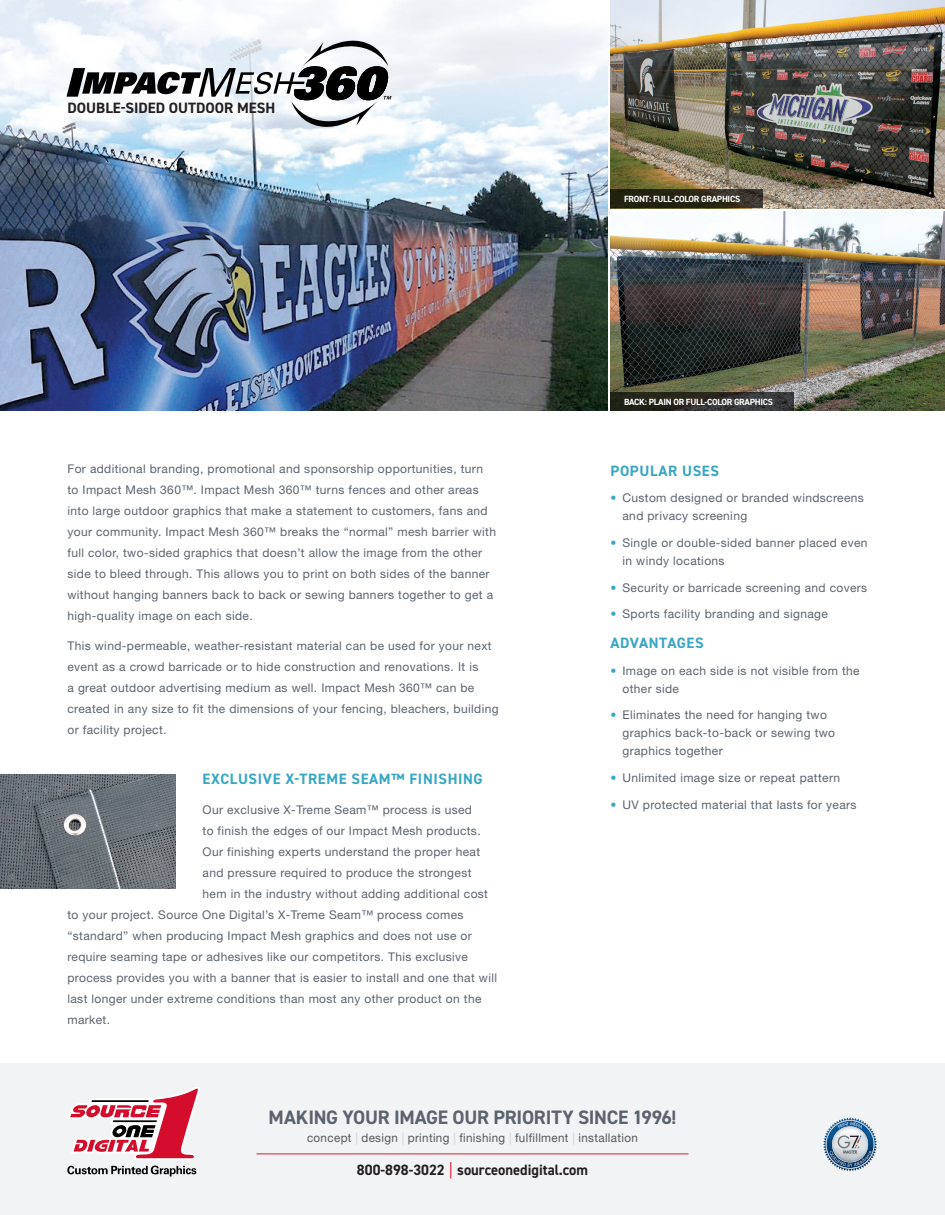
<style>
.page{position:relative;width:945px;height:1215px;background:#fff}
.page>*{position:absolute;margin:0;border:0;box-sizing:border-box;transform-origin:0 0}
.t1{font:700 19.5px "DIN2014";letter-spacing:-.015em;color:#5b646e}
.Headlines{font:700 15px "DIN2014";color:#231f20}
.Bullet_Copy{font:700 15px "DIN2014";letter-spacing:.04em;color:#38a7c4}
.Body_Copy_-_Multiple_Paragraphs{font:12px/21px "Helvetica Neue LT Std";letter-spacing:.03em;color:#5b646e}
.Body_Copy{font:12px "Helvetica Neue LT Std";letter-spacing:.03em;color:#5b646e}
.Bullet_Copy-2{font:12px/18px "Helvetica Neue LT Std";letter-spacing:.03em;color:#5b646e}
.t2{font:12px "Helvetica Neue LT Std";letter-spacing:.03em;color:#57585a}
.BULLET_LIST{font:700 9px "DIN2014";letter-spacing:-.03em;color:#fff}
.s1{color:#38a7c4}
.s2{color:#d1d2d4}
.s3{font-family:"Helvetica Neue LT Std";font-weight:400;font-size:16.5px;color:#e51836}
</style>
<div class="page">
<div style="left:0;top:1064px;width:945px;height:151px;background:#f2f3f4"></div>
<svg style="left:68px;top:1087px;width:132px;height:73px"></svg>
<svg style="left:67px;top:1166px;width:129px;height:10px"></svg>
<svg style="left:823px;top:1117px;width:54px;height:55px"></svg>
<hr style="left:256px;top:1154px;width:432px;height:1px;background:#e51836">
<img style="left:0;top:151px;width:608px;height:260px">
<img style="left:0;top:775px;width:176px;height:114px">
<img style="left:611px;top:211px;width:334px;height:200px">
<img style="left:610px;top:0;width:335px;height:208px">
<svg style="left:610px;top:189px;width:153px;height:19px;background:#2b2818"></svg>
<svg style="left:610px;top:392px;width:184px;height:19px;background:#2d2d28"></svg>
<svg style="left:0;top:0;width:608px;height:151px;fill:#f0f5f9"></svg>
<svg style="left:67px;top:41px;width:324px;height:86px"></svg>
<p class="Headlines" style="left:68px;top:98px;width:209px">DOUBLE-SIDED OUTDOOR MESH</p>
<p class="Body_Copy_-_Multiple_Paragraphs" style="left:68px;top:458px;width:430px">For additional branding, promotional and sponsorship opportunities, turn to Impact Mesh 360™. Impact Mesh 360™ turns fences and other areas into large outdoor graphics that make a statement to customers, fans and your community. Impact Mesh 360™ breaks the “normal” mesh barrier with full color, two-sided graphics that doesn’t allow the image from the other side to bleed through. This allows you to print on both sides of the banner without hanging banners back to back or sewing banners together to get a high-quality image on each side.</p>
<p class="Body_Copy_-_Multiple_Paragraphs" style="left:68px;top:635px;width:433px">This wind-permeable, weather-resistant material can be used for your next event as a crowd barricade or to hide construction and renovations. It is<br>a great outdoor advertising medium as well. Impact Mesh 360™ can be created in any size to fit the dimensions of your fencing, bleachers, building or facility project.</p>
<p class="Bullet_Copy" style="left:203px;top:769px;width:282px">EXCLUSIVE X-TREME SEAM™ FINISHING</p>
<p class="Body_Copy" style="left:203px;top:803px;width:271px">Our exclusive X-Treme Seam™ process is used</p>
<p class="Body_Copy" style="left:203px;top:824px;width:280px">to finish the edges of our Impact Mesh products.</p>
<p class="Body_Copy" style="left:203px;top:845px;width:279px">Our finishing experts understand the proper heat</p>
<p class="Body_Copy" style="left:203px;top:866px;width:270px">and pressure required to produce the strongest</p>
<p class="Body_Copy" style="left:203px;top:887px;width:287px">hem in the industry without adding additional cost</p>
<p class="Body_Copy" style="left:68px;top:908px;width:398px">to your project. Source One Digital’s X-Treme Seam™ process comes</p>
<p class="Body_Copy" style="left:68px;top:929px;width:406px">“standard” when producing Impact Mesh graphics and does not use or</p>
<p class="Body_Copy" style="left:68px;top:950px;width:402px">require seaming tape or adhesives like our competitors. This exclusive</p>
<p class="Body_Copy" style="left:68px;top:971px;width:431px">process provides you with a banner that is easier to install and one that will</p>
<p class="Body_Copy" style="left:68px;top:992px;width:415px">last longer under extreme conditions than most any other product on the</p>
<p class="Body_Copy" style="left:68px;top:1013px;width:44px">market.</p>
<p class="BULLET_LIST" style="left:624px;top:193px;width:118px">FRONT: FULL-COLOR GRAPHICS</p>
<p class="BULLET_LIST" style="left:624px;top:395px;width:151px">BACK: PLAIN OR FULL-COLOR GRAPHICS</p>
<p class="Bullet_Copy" style="left:611px;top:461px;width:110px">POPULAR USES</p>
<p class="Bullet_Copy-2" style="left:622px;top:489px;width:243px;text-indent:-12px"><span class="s1">•</span> Custom designed or branded windscreens and privacy screening</p>
<p class="Bullet_Copy-2" style="left:622px;top:534px;width:247px;text-indent:-12px"><span class="s1">•</span> Single or double-sided banner placed even in windy locations</p>
<p class="Bullet_Copy-2" style="left:610px;top:578px;width:258px"><span class="s1">•</span> Security or barricade screening and covers</p>
<p class="Bullet_Copy-2" style="left:610px;top:605px;width:219px"><span class="s1">•</span> Sports facility branding and signage</p>
<p class="Bullet_Copy" style="left:611px;top:633px;width:95px">ADVANTAGES</p>
<p class="Bullet_Copy-2" style="left:622px;top:661px;width:239px;text-indent:-12px"><span class="s1">•</span> Image on each side is not visible from the other side</p>
<p class="Bullet_Copy-2" style="left:622px;top:706px;width:214px;text-indent:-12px"><span class="s1">•</span> Eliminates the need for hanging two graphics back-to-back or sewing two graphics together</p>
<p class="Bullet_Copy-2" style="left:610px;top:768px;width:231px"><span class="s1">•</span> Unlimited image size or repeat pattern</p>
<p class="Bullet_Copy-2" style="left:610px;top:795px;width:248px"><span class="s1">•</span> UV protected material that lasts for years</p>
<h1 class="t1" style="left:269px;top:1104px;width:409px">MAKING YOUR IMAGE OUR PRIORITY SINCE 1996!</h1>
<p class="t2" style="left:307px;top:1130px;width:332px">concept <span class="s2">|</span> design <span class="s2">|</span> printing <span class="s2">|</span> finishing <span class="s2">|</span> fulfillment <span class="s2">|</span> installation</p>
<p class="Headlines" style="left:357px;top:1159px;width:233px">800-898-3022 <span class="s3">|</span> sourceonedigital.com</p>
</div>
